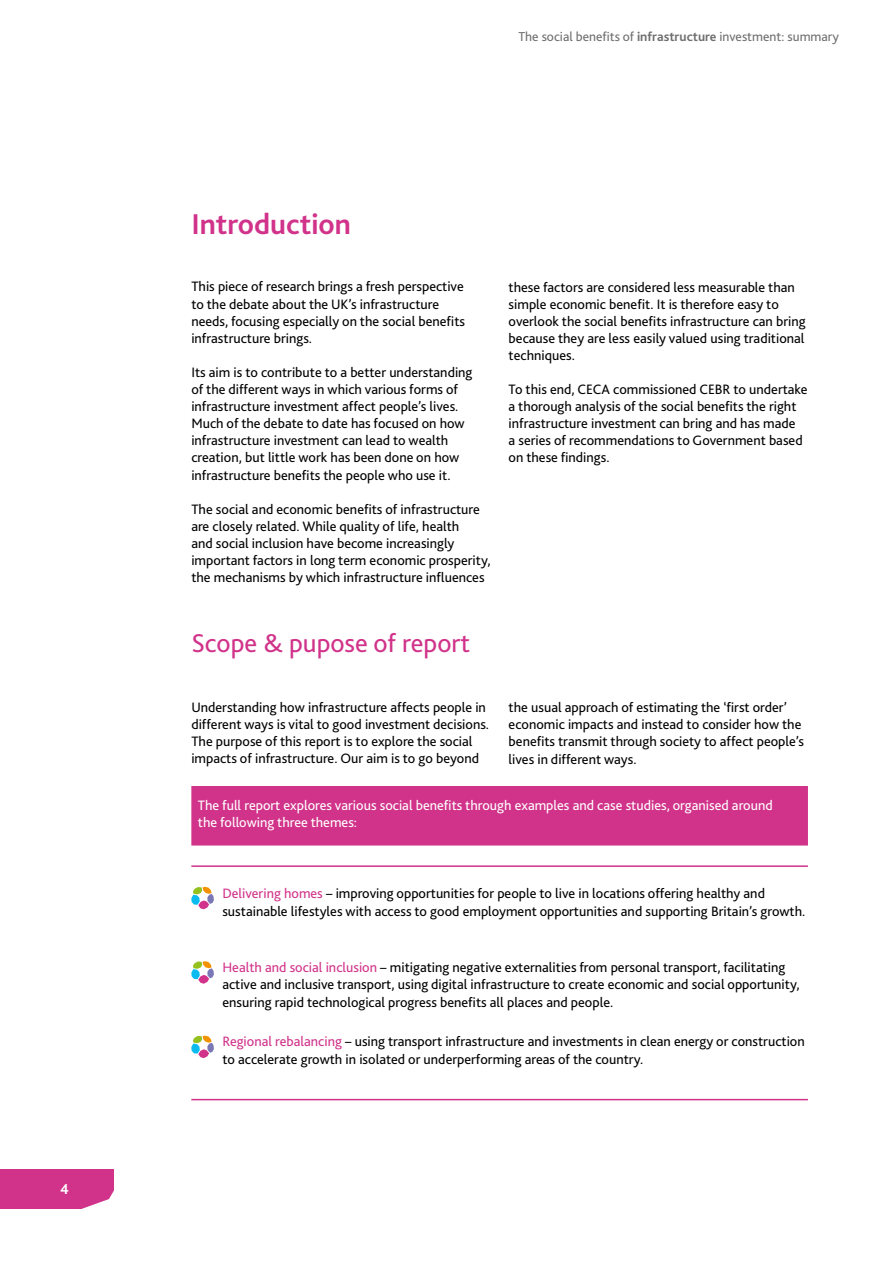
<style>
.page{position:relative;width:893px;height:1263px;background:#fff}
.page>*{position:absolute;margin:0;border:0;box-sizing:border-box;transform-origin:0 0}
.t1{font:700 30px "Bliss 2";color:#d1338a}
.t2{font:27px "Bliss 2";color:#d1338a}
.t3{font:700 15px "Bliss";color:#fff}
.t4{font:14.25px/17.1px "Bliss 2";color:#000}
.t5{font:14.25px/17.1px "Bliss 2";color:#fff}
.t6{font:13.5px "Bliss 2";color:#706f6f}
.s1{font-weight:700}
.s2{color:#d1338a}
</style>
<div class="page">
<div style="left:0;top:1169px;width:114px;height:40px;background:#d1338a"></div>
<svg style="left:81px;top:1190px;width:33px;height:19px"></svg>
<div style="left:191px;top:786px;width:617px;height:59px;background:#d1338a"></div>
<svg style="left:191px;top:887px;width:23px;height:22px"></svg>
<svg style="left:191px;top:961px;width:23px;height:23px"></svg>
<svg style="left:191px;top:1035px;width:23px;height:23px"></svg>
<hr style="left:191px;top:1099px;width:617px;height:1px;background:#d1338a">
<hr style="left:191px;top:865px;width:617px;height:2px;background:#d1338a">
<p class="t3" style="left:60px;top:1179px;width:10px">4</p>
<p class="t6" style="left:518px;top:28px;width:322px">The social benefits of <span class="s1">infrastructure</span> investment: summary</p>
<h1 class="t1" style="left:191px;top:205px;width:161px">Introduction</h1>
<p class="t4" style="left:191px;top:278px;width:275px">This piece of research brings a fresh perspective to the debate about the UK’s infrastructure needs, focusing especially on the social benefits infrastructure brings.</p>
<p class="t4" style="left:191px;top:364px;width:283px">Its aim is to contribute to a better understanding of the different ways in which various forms of infrastructure investment affect people’s lives.<br>Much of the debate to date has focused on how infrastructure investment can lead to wealth creation, but little work has been done on how infrastructure benefits the people who use it.</p>
<p class="t4" style="left:191px;top:500px;width:301px">The social and economic benefits of infrastructure are closely related. While quality of life, health<br>and social inclusion have become increasingly important factors in long term economic prosperity, the mechanisms by which infrastructure influences</p>
<h2 class="t2" style="left:191px;top:626px;width:280px">Scope &amp; pupose of report</h2>
<p class="t4" style="left:509px;top:278px;width:298px">these factors are considered less measurable than simple economic benefit. It is therefore easy to overlook the social benefits infrastructure can bring because they are less easily valued using traditional techniques.</p>
<p class="t4" style="left:509px;top:381px;width:300px">To this end, CECA commissioned CEBR to undertake a thorough analysis of the social benefits the right infrastructure investment can bring and has made<br>a series of recommendations to Government based on these findings.</p>
<p class="t4" style="left:191px;top:698px;width:299px">Understanding how infrastructure affects people in different ways is vital to good investment decisions.<br>The purpose of this report is to explore the social impacts of infrastructure. Our aim is to go beyond</p>
<p class="t4" style="left:509px;top:698px;width:297px">the usual approach of estimating the ‘first order’ economic impacts and instead to consider how the benefits transmit through society to affect people’s lives in different ways.</p>
<p class="t5" style="left:198px;top:796px;width:576px">The full report explores various social benefits through examples and case studies, organised around the following three themes:</p>
<p class="t4" style="left:222px;top:884px;width:584px;line-height:18px"><span class="s2">Delivering homes</span> – improving opportunities for people to live in locations offering healthy and sustainable lifestyles with access to good employment opportunities and supporting Britain’s growth.</p>
<p class="t4" style="left:222px;top:958px;width:579px;line-height:17.5px"><span class="s2">Health and social inclusion</span> – mitigating negative externalities from personal transport, facilitating active and inclusive transport, using digital infrastructure to create economic and social opportunity, ensuring rapid technological progress benefits all places and people.</p>
<p class="t4" style="left:222px;top:1033px;width:584px;line-height:18px"><span class="s2">Regional rebalancing</span> – using transport infrastructure and investments in clean energy or construction to accelerate growth in isolated or underperforming areas of the country.</p>
</div>
